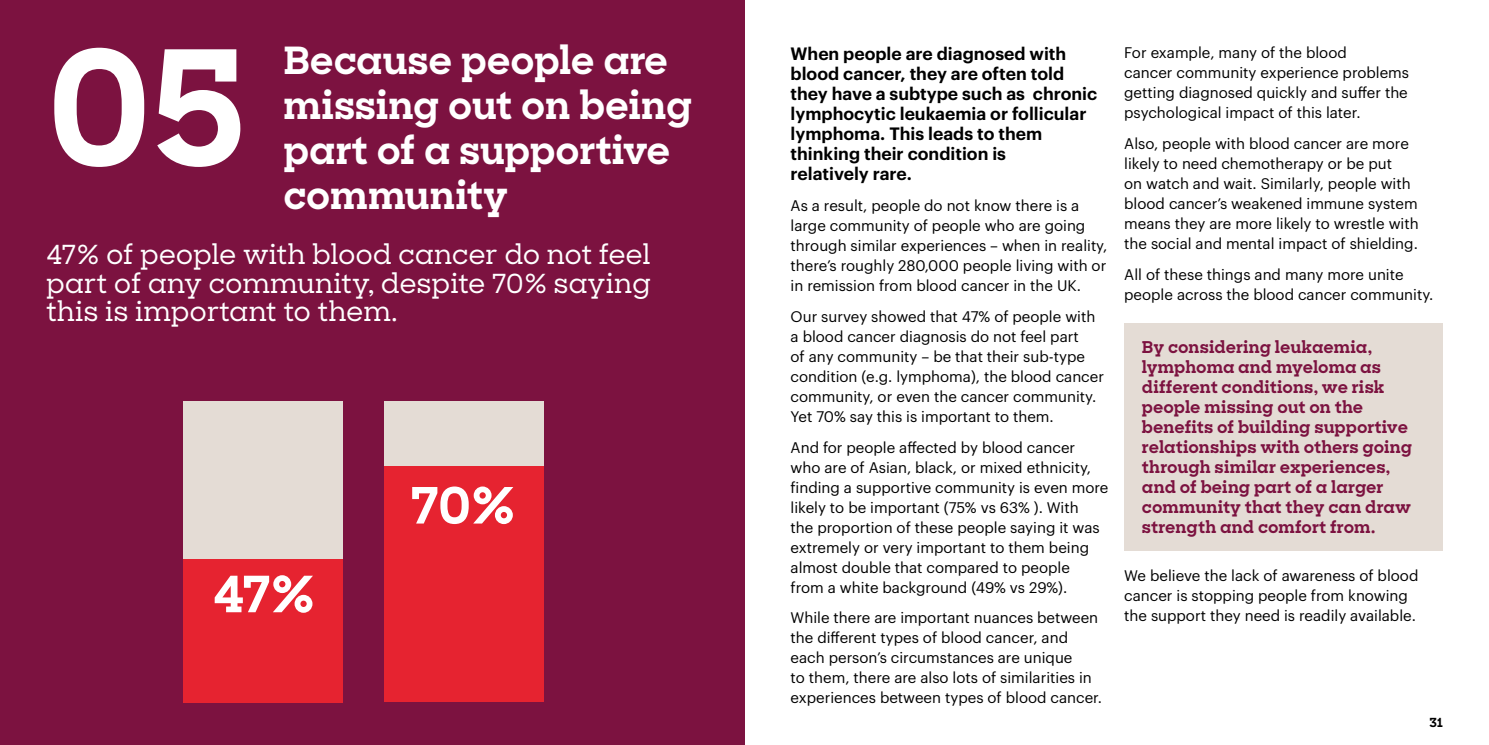
<style>
.page{position:relative;width:1489px;height:745px;background:#fff}
.page>*{position:absolute;margin:0;border:0;box-sizing:border-box;transform-origin:0 0}
.t1{font:700 158.75px "Sharp Slab";color:#fff}
.t2{font:700 50px "Sharp Slab";color:#fff}
.t3{font:700 37.5px/45px "Sharp Slab";letter-spacing:-.005em;color:#fff}
.t4{font:500 26.25px/28.8px "Sharp Slab";letter-spacing:-.005em;color:#fff;text-align:justify}
.t5{font:600 17.5px/20px "Graphik";color:#000}
.t6{font:700 16.25px/20px "Sharp Slab";color:#7c1240}
.t7{font:15px/20px "Graphik";color:#000}
.t8{font:700 12.5px "Sharp Slab";color:#000}
</style>
<div class="page">
<div style="left:0;top:0;width:744px;height:744px;background:#7c1240"></div>
<div style="left:1124px;top:322px;width:318px;height:228px;background:#e4dcd5"></div>
<div style="left:183px;top:401px;width:160px;height:301px;background:#e4dcd5"></div>
<div style="left:384px;top:401px;width:159px;height:301px;background:#e4dcd5"></div>
<div style="left:183px;top:558px;width:160px;height:144px;background:#e62330"></div>
<div style="left:384px;top:466px;width:159px;height:236px;background:#e62330"></div>
<h3 class="t3" style="left:283px;top:36px;width:410px">Because people are missing out on being part of a supportive community</h3>
<h3 class="t4" style="left:46px;top:239px;width:606px">47% of people with blood cancer do not feel part of any community, despite 70% saying this is important to them.</h3>
<h1 class="t1" style="left:46px;top:-6px;width:201px">05</h1>
<h2 class="t2" style="left:213px;top:557px;width:103px">47%</h2>
<h2 class="t2" style="left:410px;top:469px;width:106px">70%</h2>
<p class="t5" style="left:790px;top:42px;width:308px">When people are diagnosed with blood cancer, they are often told they have a subtype such as chronic lymphocytic leukaemia or follicular lymphoma. This leads to them thinking their condition is<br>relatively rare.</p>
<p class="t7" style="left:790px;top:194px;width:318px">As a result, people do not know there is a large community of people who are going through similar experiences – when in reality, there’s roughly 280,000 people living with or in remission from blood cancer in the UK.</p>
<p class="t7" style="left:790px;top:305px;width:315px">Our survey showed that 47% of people with a blood cancer diagnosis do not feel part<br>of any community – be that their sub-type condition (e.g. lymphoma), the blood cancer community, or even the cancer community.<br>Yet 70% say this is important to them.</p>
<p class="t7" style="left:790px;top:435px;width:319px">And for people affected by blood cancer who are of Asian, black, or mixed ethnicity, finding a supportive community is even more likely to be important (75% vs 63% ). With<br>the proportion of these people saying it was extremely or very important to them being almost double that compared to people<br>from a white background (49% vs 29%).</p>
<p class="t7" style="left:790px;top:606px;width:313px">While there are important nuances between the different types of blood cancer, and each person’s circumstances are unique<br>to them, there are also lots of similarities in experiences between types of blood cancer.</p>
<p class="t7" style="left:1124px;top:41px;width:286px">For example, many of the blood<br>cancer community experience problems getting diagnosed quickly and suffer the psychological impact of this later.</p>
<p class="t7" style="left:1124px;top:132px;width:296px">Also, people with blood cancer are more likely to need chemotherapy or be put<br>on watch and wait. Similarly, people with blood cancer’s weakened immune system means they are more likely to wrestle with the social and mental impact of shielding.</p>
<p class="t7" style="left:1124px;top:263px;width:311px">All of these things and many more unite people across the blood cancer community.</p>
<p class="t6" style="left:1141px;top:336px;width:272px">By considering leukaemia, lymphoma and myeloma as different conditions, we risk people missing out on the benefits of building supportive relationships with others going through similar experiences, and of being part of a larger community that they can draw strength and comfort from.</p>
<p class="t7" style="left:1124px;top:564px;width:296px">We believe the lack of awareness of blood cancer is stopping people from knowing the support they need is readily available.</p>
<p class="t8" style="left:1429px;top:712px;width:15px">31</p>
</div>
